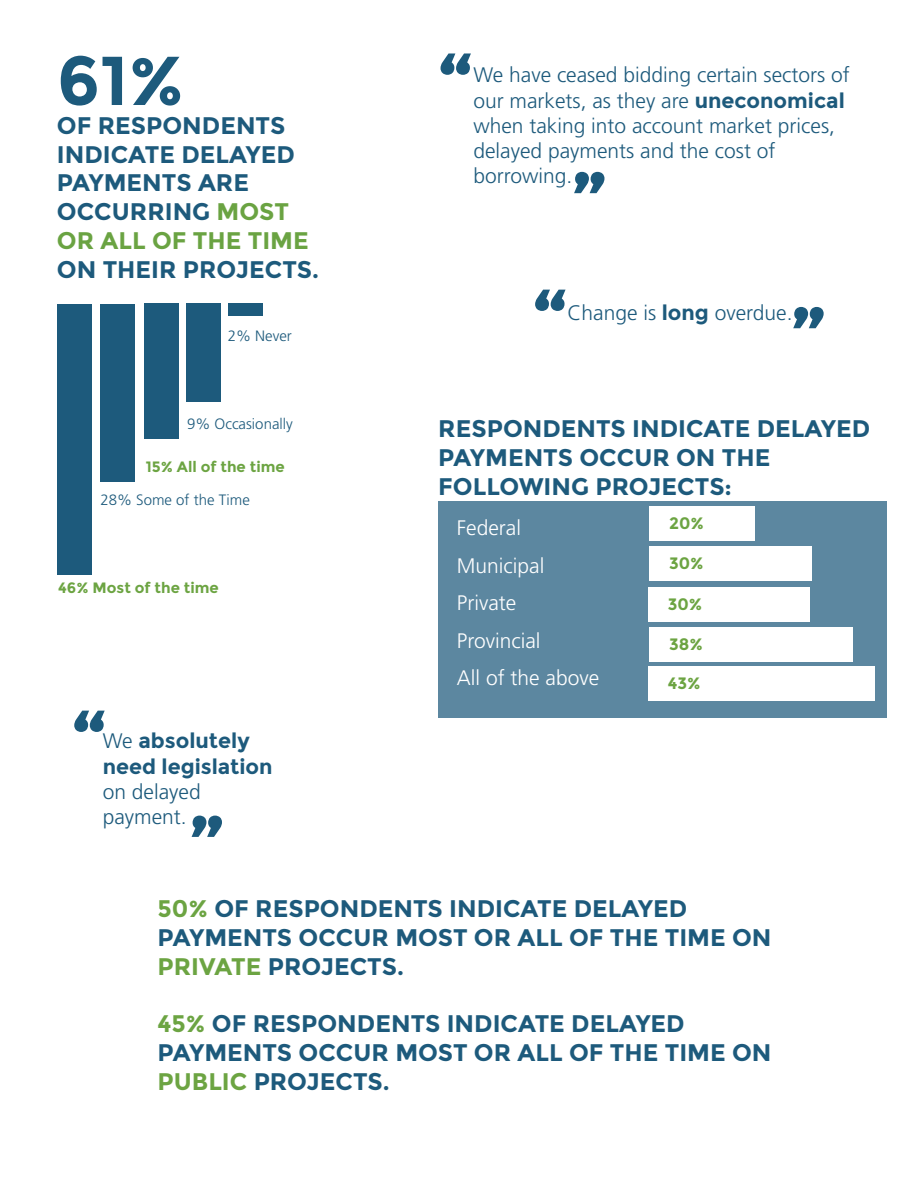
<style>
.page{position:relative;width:918px;height:1188px;background:#fff}
.page>*{position:absolute;margin:0;border:0;box-sizing:border-box;transform-origin:0 0}
.t1{font:700 84px "Montserrat";color:#1d5a7c}
.t2{font:700 69px "Montserrat";color:#1d5a7c}
.t3{font:700 24px/28.8px "Montserrat";color:#1d5a7c}
.t4{font:300 21px/25.2px "Frutiger LT Std";color:#1d5a7c}
.t5{font:300 21px/37.5px "Frutiger LT Std";color:#fff}
.t6{font:700 21px/25.2px "Montserrat";color:#1d5a7c}
.t7{font:700 16.5px "Montserrat";color:#6ca442}
.t8{font:300 15px "Frutiger LT Std";color:#1d5a7c}
.t9{font:700 15px "Montserrat";color:#6ca442}
.s1{color:#6aa342}
.s2{font-family:"Frutiger LT Std";font-weight:300}
.s3{font-family:"Montserrat";font-weight:700}
.s4{color:#6ca442}
</style>
<div class="page">
<div style="left:57px;top:304px;width:35px;height:271px;background:#1d5a7c"></div>
<div style="left:100px;top:304px;width:35px;height:178px;background:#1d5a7c"></div>
<div style="left:144px;top:304px;width:34px;height:135px;background:#1d5a7c"></div>
<div style="left:186px;top:304px;width:35px;height:98px;background:#1d5a7c"></div>
<div style="left:228px;top:304px;width:34px;height:12px;background:#1d5a7c"></div>
<div style="left:438px;top:501px;width:448px;height:216px;background:#5c87a0"></div>
<div style="left:648px;top:587px;width:162px;height:35px;background:#fff"></div>
<div style="left:648px;top:666px;width:227px;height:35px;background:#fff"></div>
<div style="left:649px;top:547px;width:162px;height:34px;background:#fff"></div>
<div style="left:649px;top:506px;width:106px;height:34px;background:#fff"></div>
<div style="left:649px;top:627px;width:204px;height:35px;background:#fff"></div>
<h2 class="t2" style="left:57px;top:40px;width:129px">61%</h2>
<p class="t3" style="left:57px;top:111px;width:253px">OF RESPONDENTS<br>INDICATE DELAYED<br>PAYMENTS ARE<br>OCCURRING <span class="s1">MOST<br>OR ALL OF THE TIME</span></p>
<p class="t3" style="left:57px;top:255px;width:264px">ON THEIR PROJECTS.</p>
<p class="t8" style="left:228px;top:328px;width:66px">2% Never</p>
<p class="t8" style="left:187px;top:415px;width:107px">9% Occasionally</p>
<p class="t9" style="left:146px;top:458px;width:141px">15% All of the time</p>
<p class="t8" style="left:100px;top:492px;width:151px">28% Some of the Time</p>
<p class="t9" style="left:58px;top:579px;width:162px">46% Most of the time</p>
<h1 class="t1" style="left:71px;top:690px;width:37px">“</h1>
<p class="t6" style="left:103px;top:729px;width:171px"><span class="s2">We</span> absolutely need legislation</p>
<p class="t4" style="left:103px;top:779px;width:100px">on delayed payment.</p>
<h1 class="t1" style="left:225px;top:858px;width:37px;rotate:-180deg">“</h1>
<h1 class="t1" style="left:438px;top:33px;width:37px">“</h1>
<p class="t4" style="left:473px;top:63px;width:378px">We have ceased bidding certain sectors of our markets, as they are <span class="s3">uneconomical </span>when taking into account market prices, delayed payments and the cost of borrowing.</p>
<h1 class="t1" style="left:607px;top:214px;width:37px;rotate:-180deg">“</h1>
<h1 class="t1" style="left:532px;top:269px;width:37px">“</h1>
<p class="t4" style="left:567px;top:300px;width:227px">Change is <span class="s3">long</span> overdue.</p>
<h1 class="t1" style="left:827px;top:349px;width:37px;rotate:-180deg">“</h1>
<p class="t3" style="left:438px;top:414px;width:433px">RESPONDENTS INDICATE DELAYED<br>PAYMENTS OCCUR ON THE<br>FOLLOWING PROJECTS:</p>
<p class="t5" style="left:457px;top:509px;width:144px">Federal<br>Municipal<br>Private<br>Provincial<br>All of the above</p>
<p class="t7" style="left:669px;top:513px;width:36px">20%</p>
<p class="t7" style="left:669px;top:554px;width:36px">30%</p>
<p class="t7" style="left:668px;top:594px;width:36px">30%</p>
<p class="t7" style="left:669px;top:634px;width:35px">38%</p>
<p class="t7" style="left:668px;top:673px;width:34px">43%</p>
<p class="t3" style="left:158px;top:894px;width:616px"><span class="s4">50%</span> OF RESPONDENTS INDICATE DELAYED<br>PAYMENTS OCCUR MOST OR ALL OF THE TIME ON<br><span class="s4">PRIVATE</span> PROJECTS.</p>
<p class="t3" style="left:158px;top:1010px;width:616px"><span class="s4">45%</span> OF RESPONDENTS INDICATE DELAYED<br>PAYMENTS OCCUR MOST OR ALL OF THE TIME ON<br><span class="s4">PUBLIC</span> PROJECTS.</p>
</div>
